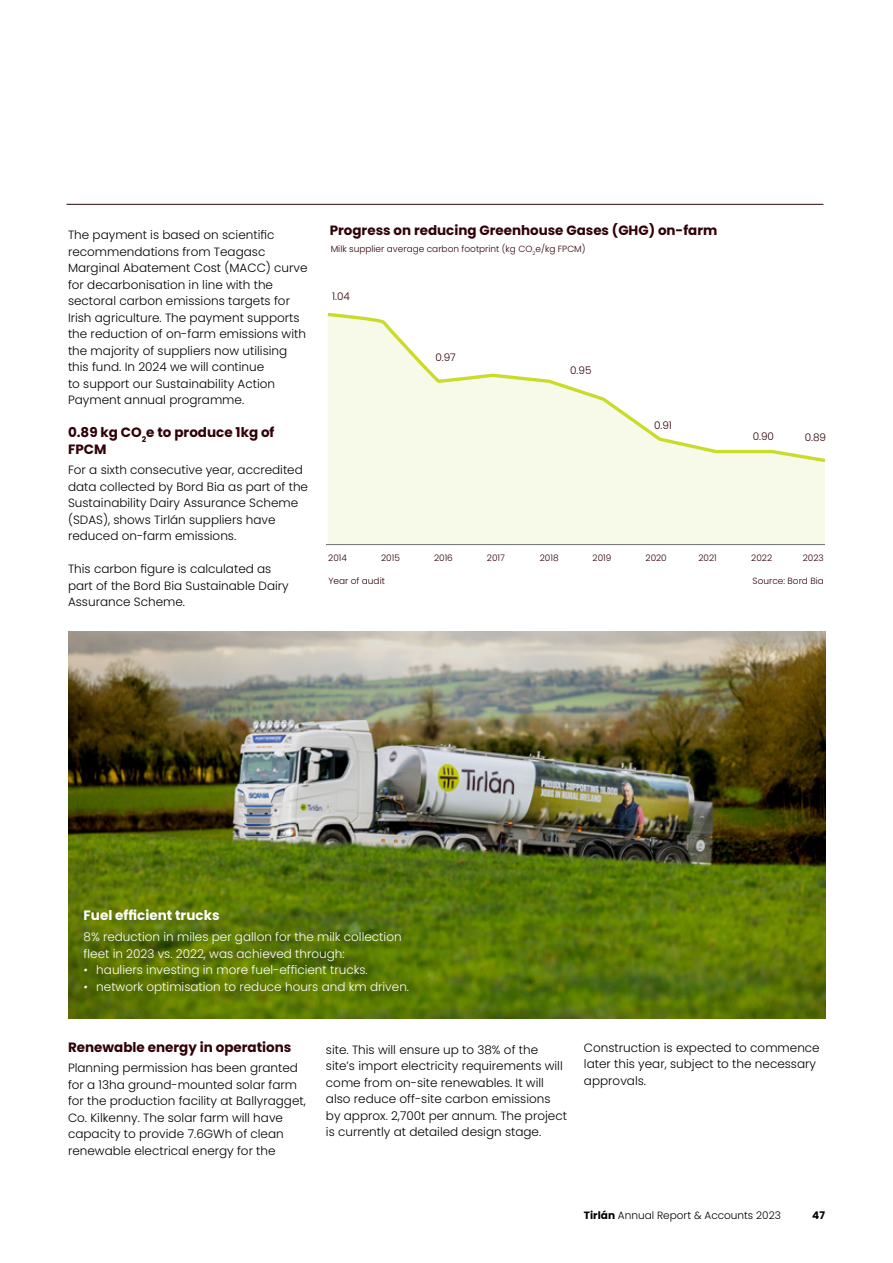
<style>
.page{position:relative;width:893px;height:1263px;background:#fff}
.page>*{position:absolute;margin:0;border:0;box-sizing:border-box;transform-origin:0 0}
.t1{font:700 13.5px/16.5px "Poppins";color:#310008}
.t2{font:700 13.5px "Poppins";color:#fff}
.t3{font:300 12px/16.5px "Poppins";color:#000}
.t4{font:300 12px/16.5px "Poppins";color:#fff}
.t5{font:300 10.5px "Poppins";color:#000}
.t6{font:300 10.5px "Poppins";color:#310008}
.t7{font:700 10.5px "Poppins";color:#000}
.t8{font:300 9px "Poppins";color:#310008}
.s1{font-style:italic}
.s2{font-weight:700}
</style>
<div class="page">
<img style="left:69px;top:631px;width:757px;height:387px">
<hr style="left:67px;top:204px;width:756px;height:1px;background:#310008">
<div style="left:328px;top:464px;width:497px;height:80px;background:#f7fae8"></div>
<hr style="left:326px;top:544px;width:499px;height:1px;background:#6d6e71">
<svg style="left:327px;top:312px;width:499px;height:152px"></svg>
<p class="t3" style="left:68px;top:227px;width:241px">The payment is based on scientific recommendations from Teagasc Marginal Abatement Cost (MACC) curve for decarbonisation in line with the sectoral carbon emissions targets for Irish agriculture. The payment supports the reduction of on-farm emissions with the majority of suppliers now utilising this fund. In 2024 we will continue<br>to support our Sustainability Action Payment annual programme.</p>
<p class="t1" style="left:68px;top:424px;width:208px">0.89 kg CO<sub>2</sub>e to produce 1kg of<br>FPCM</p>
<p class="t3" style="left:68px;top:462px;width:242px">For a sixth consecutive year, accredited data collected by Bord Bia as part of the Sustainability Dairy Assurance Scheme (SDAS), shows Tirlán suppliers have reduced on-farm emissions.</p>
<p class="t3" style="left:68px;top:561px;width:222px">This carbon figure is calculated as part of the Bord Bia Sustainable Dairy<br>Assurance Scheme.</p>
<p class="t1" style="left:330px;top:222px;width:389px">Progress on reducing Greenhouse Gases (GHG) on-farm</p>
<p class="t8" style="left:331px;top:244px;width:256px">Milk supplier average carbon footprint (kg CO<sub>2</sub>e/kg FPCM)</p>
<p class="t6" style="left:332px;top:290px;width:19px">1.04</p>
<p class="t6" style="left:435px;top:352px;width:22px">0.97</p>
<p class="t6" style="left:570px;top:364px;width:23px">0.95</p>
<p class="t6" style="left:654px;top:420px;width:19px">0.91</p>
<p class="t6" style="left:753px;top:430px;width:23px">0.90</p>
<p class="t6" style="left:805px;top:431px;width:23px">0.89</p>
<p class="t8" style="left:381px;top:553px;width:20px">2015</p>
<p class="t8" style="left:434px;top:553px;width:20px">2016</p>
<p class="t8" style="left:487px;top:553px;width:20px">2017</p>
<p class="t8" style="left:540px;top:553px;width:20px">2018</p>
<p class="t8" style="left:593px;top:553px;width:20px">2019</p>
<p class="t8" style="left:645px;top:553px;width:23px">2020</p>
<p class="t8" style="left:698px;top:553px;width:20px">2021</p>
<p class="t8" style="left:751px;top:553px;width:22px">2022</p>
<p class="t8" style="left:803px;top:553px;width:23px">2023</p>
<p class="t8" style="left:753px;top:576px;width:73px">Source: Bord Bia</p>
<p class="t8" style="left:328px;top:553px;width:20px">2014</p>
<p class="t8" style="left:328px;top:576px;width:58px">Year of audit</p>
<p class="t2" style="left:84px;top:908px;width:137px">Fuel efficient trucks</p>
<p class="t4" style="left:84px;top:929px;width:320px">8% reduction in miles per gallon for the milk collection fleet in 2023 vs. 2022, was achieved through:</p>
<p class="t4" style="left:84px;top:962px;width:286px"><span class="s1">•</span> hauliers investing in more fuel-efficient trucks.</p>
<p class="t4" style="left:84px;top:978px;width:327px"><span class="s1">•</span> network optimisation to reduce hours and km driven.</p>
<p class="t1" style="left:68px;top:1039px;width:225px">Renewable energy in operations</p>
<p class="t3" style="left:68px;top:1060px;width:239px">Planning permission has been granted for a 13ha ground-mounted solar farm for the production facility at Ballyragget, Co. Kilkenny. The solar farm will have capacity to provide 7.6GWh of clean renewable electrical energy for the</p>
<p class="t3" style="left:326px;top:1041px;width:242px">site. This will ensure up to 38% of the site’s import electricity requirements will come from on-site renewables. It will also reduce off-site carbon emissions by approx. 2,700t per annum. The project is currently at detailed design stage.</p>
<p class="t3" style="left:584px;top:1039px;width:237px">Construction is expected to commence later this year, subject to the necessary approvals.</p>
<p class="t5" style="left:584px;top:1209px;width:198px"><span class="s2">Tirlán</span> Annual Report &amp; Accounts 2023</p>
<p class="t7" style="left:812px;top:1209px;width:14px">47</p>
</div>
